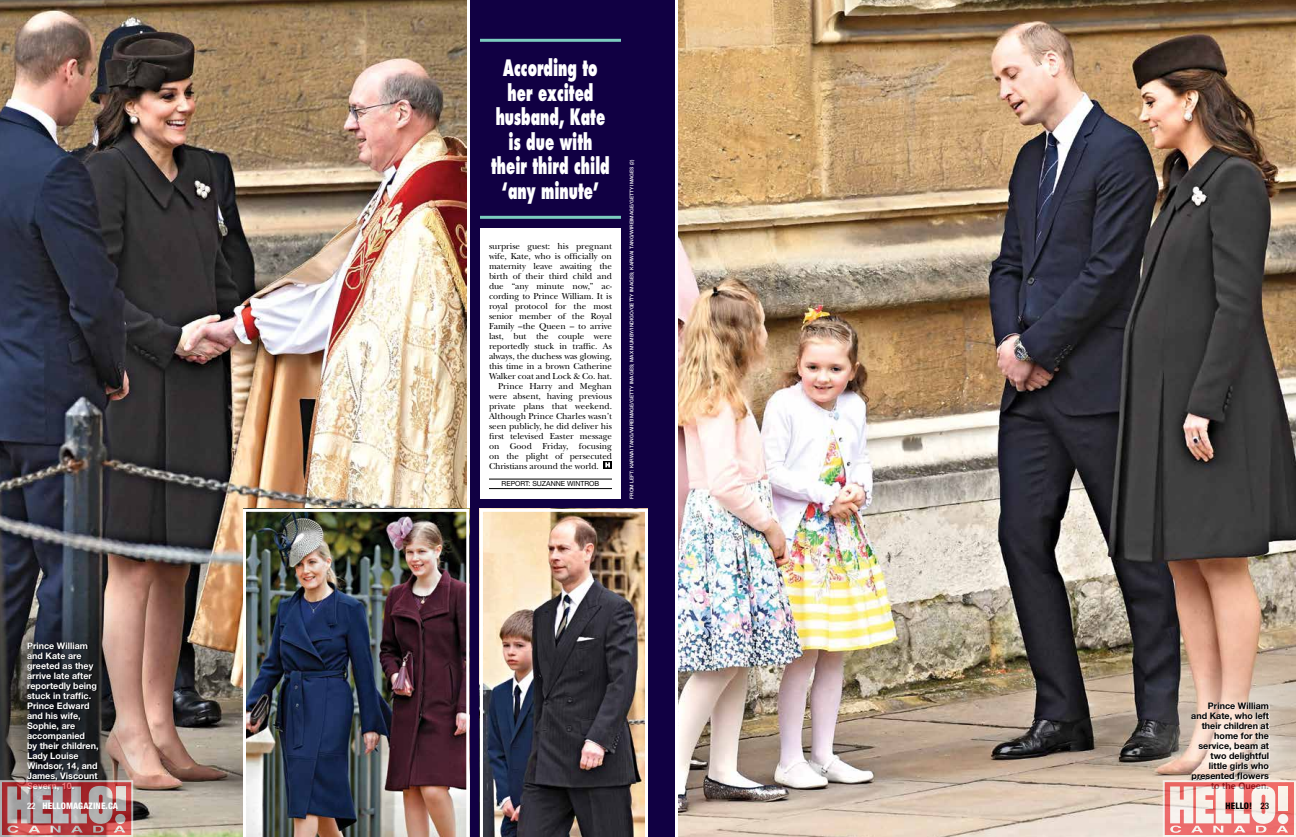
<style>
.page{position:relative;width:1296px;height:837px;background:#110043}
.page>*{position:absolute;margin:0;border:0;box-sizing:border-box;transform-origin:0 0}
.t1{font:800 22px/24.5px "Futura";color:#fff;text-align:center;scale:.6 1}
.t2{font:9px "New Baskerville";letter-spacing:-.01em;color:#000}
.t3{font:700 9px/10px "Helvetica Neue LT Std";color:#fff}
.t4{font:700 9px/10px "Helvetica Neue LT Std";color:#000;text-align:right}
.t5{font:800 condensed 9px "Helvetica Neue LT Std";letter-spacing:.01em;color:#fff}
.t6{font:800 condensed 9px "Helvetica Neue LT Std";letter-spacing:.01em;color:#000}
.t7{font:7px "Helvetica Neue LT Std";color:#000}
.t8{font:500 5px "Helvetica Neue LT Std";color:#fff}
.s1{font-weight:500}
</style>
<div class="page">
<img style="left:0;top:0;width:470px;height:837px">
<img style="left:675px;top:0;width:621px;height:837px">
<div style="left:480px;top:229px;width:141px;height:270px;background:#fff"></div>
<img style="left:243px;top:509px;width:226px;height:328px">
<img style="left:480px;top:509px;width:168px;height:328px">
<hr style="left:480px;top:39px;width:141px;height:3px;background:#7cccbf">
<hr style="left:480px;top:216px;width:141px;height:3px;background:#7cccbf">
<div style="left:0;top:576px;width:163px;height:261px;background:#000;opacity:.75"></div>
<div style="left:1128px;top:636px;width:168px;height:201px;background:#fff;opacity:.75"></div>
<hr style="left:489px;top:479px;width:123px;height:1px;background:#000">
<hr style="left:489px;top:488px;width:123px;height:1px;background:#000">
<svg style="left:603px;top:461px;width:9px;height:8px"></svg>
<svg style="left:605px;top:462px;width:5px;height:5px"></svg>
<svg style="left:0;top:780px;width:133px;height:57px;background:#b27b7c"></svg>
<svg style="left:1163px;top:780px;width:133px;height:57px;background:#f1b5b0"></svg>
<p class="t3" style="left:27px;top:640px;width:73px">Prince William and Kate are greeted as they arrive late after reportedly being stuck in traffic.<br>Prince Edward and his wife,<br>Sophie, are accompanied<br>by their children,<br>Lady Louise<br>Windsor, 14, and<br>James, Viscount<br>Severn, 10.</p>
<p class="t5" style="left:27px;top:800px;width:93px"><span class="s1">22</span> HELLOMAGAZINE.CA</p>
<h1 class="t1" style="left:491px;top:56px;width:199px">According to her excited husband, Kate is due with their third child ‘any minute’</h1>
<p class="t2" style="left:489px;top:241px;width:125px">surprise guest: his pregnant</p>
<p class="t2" style="left:489px;top:251px;width:124px">wife, Kate, who is officially on</p>
<p class="t2" style="left:489px;top:261px;width:124px">maternity leave awaiting the</p>
<p class="t2" style="left:489px;top:271px;width:124px">birth of their third child and</p>
<p class="t2" style="left:489px;top:281px;width:124px">due “any minute now,” ac-</p>
<p class="t2" style="left:489px;top:291px;width:124px">cording to Prince William. It is</p>
<p class="t2" style="left:489px;top:301px;width:125px">royal protocol for the most</p>
<p class="t2" style="left:489px;top:311px;width:124px">senior member of the Royal</p>
<p class="t2" style="left:489px;top:321px;width:124px">Family –the Queen – to arrive</p>
<p class="t2" style="left:489px;top:331px;width:125px">last, but the couple were</p>
<p class="t2" style="left:489px;top:341px;width:124px">reportedly stuck in traffic. As</p>
<p class="t2" style="left:489px;top:351px;width:124px">always, the duchess was glowing,</p>
<p class="t2" style="left:489px;top:361px;width:124px">this time in a brown Catherine</p>
<p class="t2" style="left:489px;top:371px;width:125px">Walker coat and Lock &amp; Co. hat.</p>
<p class="t2" style="left:498px;top:381px;width:116px">Prince Harry and Meghan</p>
<p class="t2" style="left:489px;top:391px;width:125px">were absent, having previous</p>
<p class="t2" style="left:489px;top:401px;width:125px">private plans that weekend.</p>
<p class="t2" style="left:489px;top:411px;width:124px">Although Prince Charles wasn’t</p>
<p class="t2" style="left:489px;top:421px;width:124px">seen publicly, he did deliver his</p>
<p class="t2" style="left:489px;top:431px;width:124px">first televised Easter message</p>
<p class="t2" style="left:489px;top:441px;width:125px">on Good Friday, focusing</p>
<p class="t2" style="left:489px;top:451px;width:124px">on the plight of persecuted</p>
<p class="t2" style="left:489px;top:461px;width:111px">Christians around the world.</p>
<p class="t7" style="left:502px;top:480px;width:99px">REPORT: SUZANNE WINTROB</p>
<p class="t8" style="left:629px;top:499px;width:341px;rotate:-90deg">FROM LEFT: KARWAI TANG/WIREIMAGE/GETTY IMAGES; MAX MUMBY/INDIGO/GETTY IMAGES; KARWAI TANG/WIREIMAGE/GETTY IMAGES (2)</p>
<p class="t4" style="left:1191px;top:700px;width:79px">Prince William and Kate, who left their children at home for the service, beam at two delightful little girls who presented flowers to the Queen.</p>
<p class="t6" style="left:1226px;top:800px;width:45px">HELLO! <span class="s1">23</span></p>
</div>
